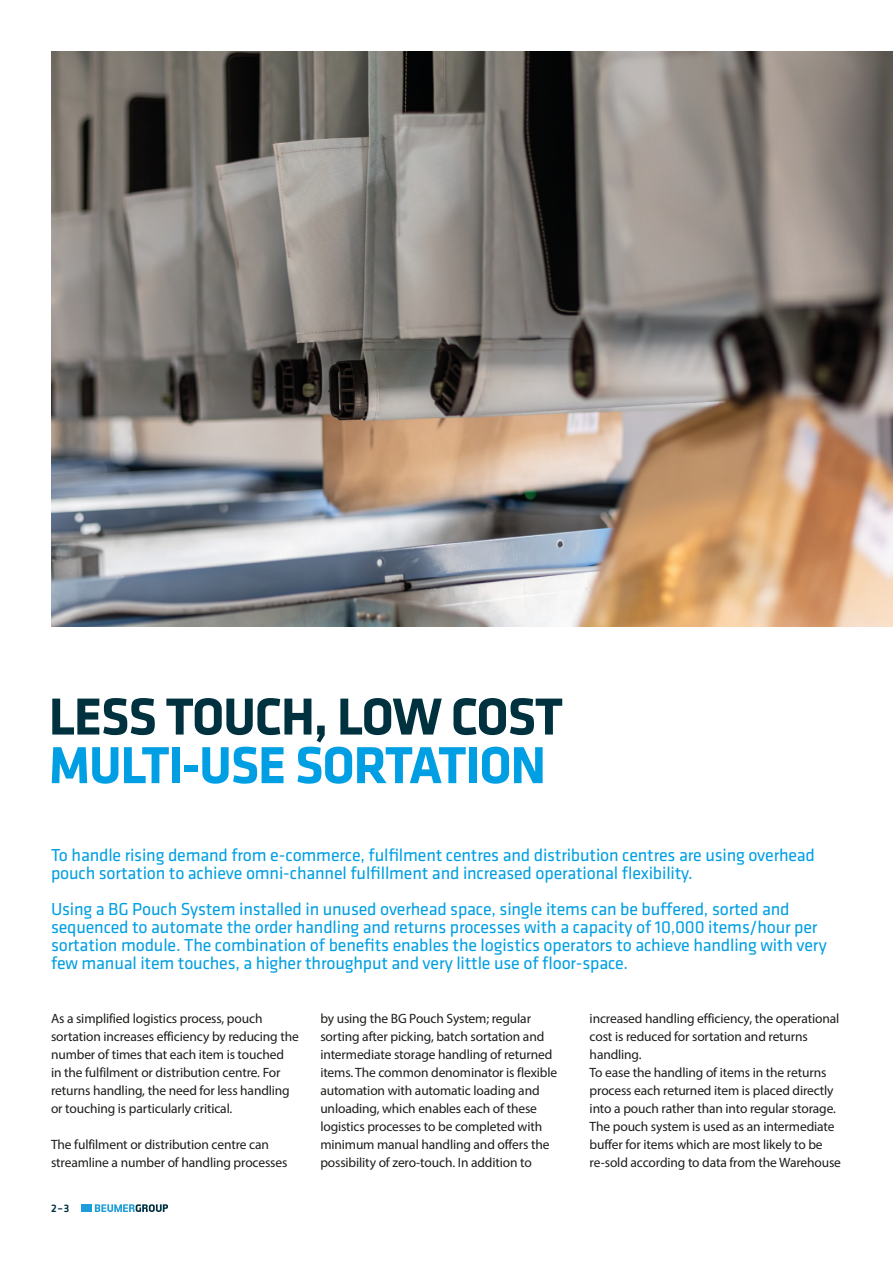
<style>
.page{position:relative;width:893px;height:1263px;background:#fff}
.page>*{position:absolute;margin:0;border:0;box-sizing:border-box;transform-origin:0 0}
._01_Headline_dunkel_LW_-_20{font:700 54px/48.6px "Klavika";letter-spacing:-.02em;color:#009fe3}
._02_Intro_Marginal{font:18px/18px "Klavika";letter-spacing:-.01em;color:#009fe3}
.Brød{font:13.5px/18px "Myriad Pro";letter-spacing:-.01em;color:#1d1d1b}
.t1{font:500 11.25px "Klavika";color:#00313f}
.s1{color:#00313f}
</style>
<div class="page">
<img style="left:51px;top:51px;width:842px;height:575px">
<div style="left:81px;top:1204px;width:11px;height:8px;background:#1d9dd9"></div>
<svg style="left:95px;top:1204px;width:73px;height:8px"></svg>
<p class="_01_Headline_dunkel_LW_-_20" style="left:49px;top:690px;width:515px"><span class="s1">LESS TOUCH, LOW COST<br></span>MULTI-USE SORTATION</p>
<p class="_02_Intro_Marginal" style="left:51px;top:845px;width:765px">To handle rising demand from e-commerce, fulfilment centres and distribution centres are using overhead pouch sortation to achieve omni-channel fulfillment and increased operational flexibility.</p>
<p class="_02_Intro_Marginal" style="left:51px;top:899px;width:777px">Using a BG Pouch System installed in unused overhead space, single items can be buffered, sorted and sequenced to automate the order handling and returns processes with a capacity of 10,000 items/hour per sortation module. The combination of benefits enables the logistics operators to achieve handling with very few manual item touches, a higher throughput and very little use of floor-space.</p>
<p class="Brød" style="left:51px;top:1009px;width:249px">As a simplified logistics process, pouch sortation increases efficiency by reducing the number of times that each item is touched<br>in the fulfilment or distribution centre. For returns handling, the need for less handling or touching is particularly critical.</p>
<p class="Brød" style="left:51px;top:1135px;width:238px">The fulfilment or distribution centre can streamline a number of handling processes</p>
<p class="t1" style="left:51px;top:1200px;width:20px">2–3</p>
<p class="Brød" style="left:320px;top:1009px;width:238px">by using the BG Pouch System; regular sorting after picking, batch sortation and intermediate storage handling of returned items. The common denominator is flexible automation with automatic loading and unloading, which enables each of these logistics processes to be completed with minimum manual handling and offers the possibility of zero-touch. In addition to</p>
<p class="Brød" style="left:590px;top:1009px;width:251px">increased handling efficiency, the operational cost is reduced for sortation and returns handling.</p>
<p class="Brød" style="left:590px;top:1063px;width:253px">To ease the handling of items in the returns process each returned item is placed directly into a pouch rather than into regular storage.<br>The pouch system is used as an intermediate buffer for items which are most likely to be re-sold according to data from the Warehouse</p>
</div>
